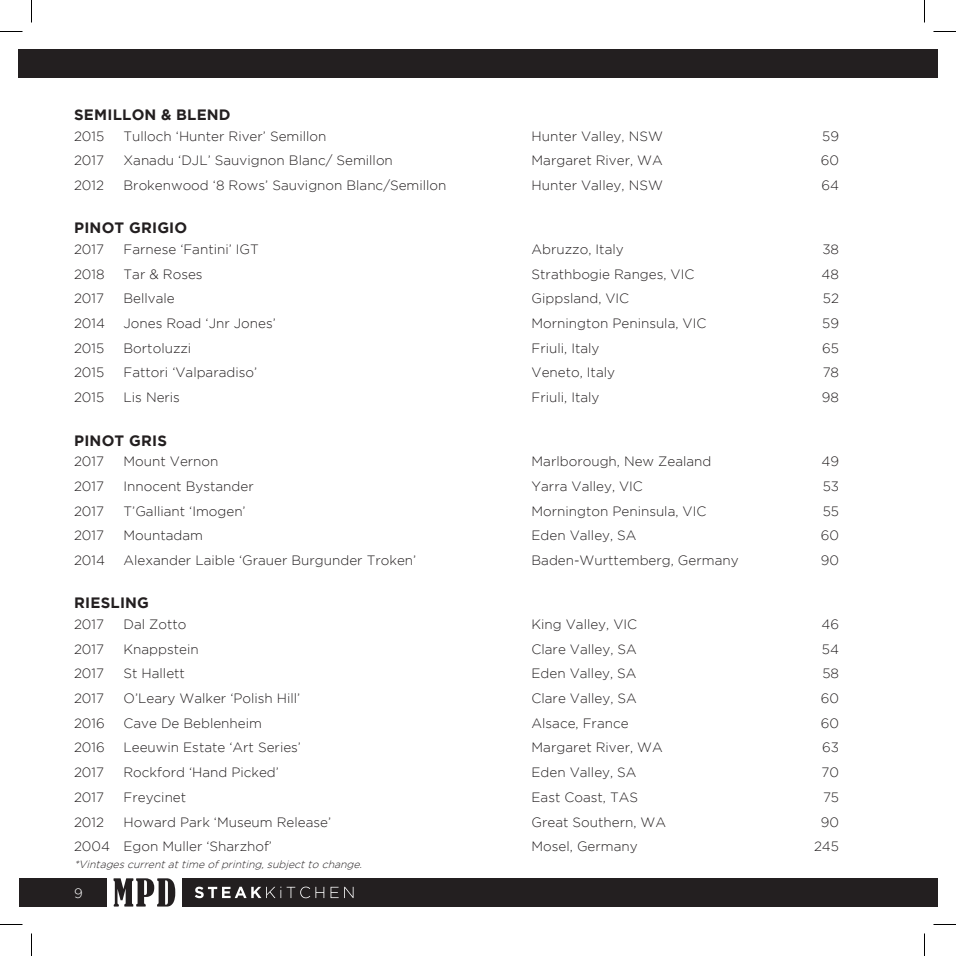
<style>
.page{position:relative;width:956px;height:956px;background:#fff}
.page>*{position:absolute;margin:0;border:0;box-sizing:border-box;transform-origin:0 0}
.t1{font:700 15px "Gotham";letter-spacing:.015em;color:#231f20}
.t2{font:300 13.5px "Gotham";color:#231f20}
.t3{font:300 13.5px "Gotham";color:#fff}
.t4{font:italic 300 10.5px "Gotham";color:#231f20}
</style>
<div class="page">
<div style="left:182px;top:878px;width:755px;height:28px;background:#231f20"></div>
<div style="left:19px;top:878px;width:87px;height:28px;background:#231f20"></div>
<svg style="left:195px;top:887px;width:86px;height:11px"></svg>
<svg style="left:287px;top:887px;width:37px;height:11px"></svg>
<svg style="left:331px;top:887px;width:23px;height:11px"></svg>
<div style="left:19px;top:49px;width:918px;height:28px;background:#231f20"></div>
<svg style="left:114px;top:878px;width:61px;height:28px"></svg>
<svg style="left:0;top:31px;width:22px;height:1px"></svg>
<svg style="left:933px;top:31px;width:23px;height:1px"></svg>
<svg style="left:0;top:924px;width:22px;height:1px"></svg>
<svg style="left:933px;top:924px;width:23px;height:1px"></svg>
<svg style="left:31px;top:0;width:1px;height:23px"></svg>
<svg style="left:31px;top:933px;width:1px;height:23px"></svg>
<svg style="left:924px;top:0;width:1px;height:23px"></svg>
<svg style="left:924px;top:933px;width:1px;height:23px"></svg>
<p class="t1" style="left:74px;top:105px;width:158px">SEMILLON &amp; BLEND</p>
<p class="t2" style="left:74px;top:127px;width:32px">2015</p>
<p class="t2" style="left:124px;top:127px;width:204px">Tulloch ‘Hunter River’ Semillon</p>
<p class="t2" style="left:532px;top:127px;width:133px">Hunter Valley, NSW</p>
<p class="t2" style="left:822px;top:127px;width:18px">59</p>
<p class="t2" style="left:74px;top:152px;width:31px">2017</p>
<p class="t2" style="left:124px;top:152px;width:271px">Xanadu ‘DJL’ Sauvignon Blanc/ Semillon</p>
<p class="t2" style="left:532px;top:152px;width:133px">Margaret River, WA</p>
<p class="t2" style="left:821px;top:152px;width:20px">60</p>
<p class="t2" style="left:74px;top:177px;width:32px">2012</p>
<p class="t2" style="left:124px;top:177px;width:324px">Brokenwood ‘8 Rows’ Sauvignon Blanc/Semillon</p>
<p class="t2" style="left:532px;top:177px;width:133px">Hunter Valley, NSW</p>
<p class="t2" style="left:821px;top:177px;width:19px">64</p>
<p class="t1" style="left:74px;top:218px;width:115px">PINOT GRIGIO</p>
<p class="t2" style="left:74px;top:241px;width:31px">2017</p>
<p class="t2" style="left:124px;top:241px;width:137px">Farnese ‘Fantini’ IGT</p>
<p class="t2" style="left:532px;top:241px;width:94px">Abruzzo, Italy</p>
<p class="t2" style="left:822px;top:241px;width:18px">38</p>
<p class="t2" style="left:74px;top:265px;width:32px">2018</p>
<p class="t2" style="left:124px;top:265px;width:81px">Tar &amp; Roses</p>
<p class="t2" style="left:532px;top:265px;width:164px">Strathbogie Ranges, VIC</p>
<p class="t2" style="left:822px;top:265px;width:19px">48</p>
<p class="t2" style="left:74px;top:290px;width:31px">2017</p>
<p class="t2" style="left:124px;top:290px;width:53px">Bellvale</p>
<p class="t2" style="left:532px;top:290px;width:99px">Gippsland, VIC</p>
<p class="t2" style="left:823px;top:290px;width:18px">52</p>
<p class="t2" style="left:74px;top:315px;width:33px">2014</p>
<p class="t2" style="left:124px;top:315px;width:154px">Jones Road ‘Jnr Jones’</p>
<p class="t2" style="left:532px;top:315px;width:176px">Mornington Peninsula, VIC</p>
<p class="t2" style="left:822px;top:315px;width:18px">59</p>
<p class="t2" style="left:74px;top:339px;width:32px">2015</p>
<p class="t2" style="left:124px;top:339px;width:69px">Bortoluzzi</p>
<p class="t2" style="left:532px;top:339px;width:69px">Friuli, Italy</p>
<p class="t2" style="left:822px;top:339px;width:18px">65</p>
<p class="t2" style="left:74px;top:364px;width:32px">2015</p>
<p class="t2" style="left:124px;top:364px;width:135px">Fattori ‘Valparadiso’</p>
<p class="t2" style="left:532px;top:364px;width:85px">Veneto, Italy</p>
<p class="t2" style="left:823px;top:364px;width:18px">78</p>
<p class="t2" style="left:74px;top:389px;width:32px">2015</p>
<p class="t2" style="left:124px;top:389px;width:58px">Lis Neris</p>
<p class="t2" style="left:532px;top:389px;width:69px">Friuli, Italy</p>
<p class="t2" style="left:822px;top:389px;width:19px">98</p>
<p class="t1" style="left:74px;top:430px;width:94px">PINOT GRIS</p>
<p class="t2" style="left:74px;top:453px;width:31px">2017</p>
<p class="t2" style="left:124px;top:453px;width:96px">Mount Vernon</p>
<p class="t2" style="left:532px;top:453px;width:181px">Marlborough, New Zealand</p>
<p class="t2" style="left:821px;top:453px;width:19px">49</p>
<p class="t2" style="left:74px;top:477px;width:31px">2017</p>
<p class="t2" style="left:124px;top:477px;width:132px">Innocent Bystander</p>
<p class="t2" style="left:532px;top:477px;width:113px">Yarra Valley, VIC</p>
<p class="t2" style="left:823px;top:477px;width:18px">53</p>
<p class="t2" style="left:74px;top:502px;width:31px">2017</p>
<p class="t2" style="left:124px;top:502px;width:124px">T’Galliant ‘Imogen’</p>
<p class="t2" style="left:532px;top:502px;width:176px">Mornington Peninsula, VIC</p>
<p class="t2" style="left:823px;top:502px;width:18px">55</p>
<p class="t2" style="left:74px;top:527px;width:31px">2017</p>
<p class="t2" style="left:124px;top:527px;width:81px">Mountadam</p>
<p class="t2" style="left:532px;top:527px;width:107px">Eden Valley, SA</p>
<p class="t2" style="left:821px;top:527px;width:20px">60</p>
<p class="t2" style="left:74px;top:552px;width:33px">2014</p>
<p class="t2" style="left:124px;top:552px;width:294px">Alexander Laible ‘Grauer Burgunder Troken’</p>
<p class="t2" style="left:532px;top:552px;width:209px">Baden-Wurttemberg, Germany</p>
<p class="t2" style="left:821px;top:552px;width:20px">90</p>
<p class="t1" style="left:74px;top:593px;width:76px">RIESLING</p>
<p class="t2" style="left:74px;top:616px;width:31px">2017</p>
<p class="t2" style="left:124px;top:616px;width:65px">Dal Zotto</p>
<p class="t2" style="left:532px;top:616px;width:107px">King Valley, VIC</p>
<p class="t2" style="left:821px;top:616px;width:19px">46</p>
<p class="t2" style="left:74px;top:640px;width:31px">2017</p>
<p class="t2" style="left:124px;top:640px;width:77px">Knappstein</p>
<p class="t2" style="left:532px;top:640px;width:107px">Clare Valley, SA</p>
<p class="t2" style="left:822px;top:640px;width:19px">54</p>
<p class="t2" style="left:74px;top:665px;width:31px">2017</p>
<p class="t2" style="left:124px;top:665px;width:63px">St Hallett</p>
<p class="t2" style="left:532px;top:665px;width:107px">Eden Valley, SA</p>
<p class="t2" style="left:822px;top:665px;width:18px">58</p>
<p class="t2" style="left:74px;top:690px;width:31px">2017</p>
<p class="t2" style="left:124px;top:690px;width:178px">O’Leary Walker ‘Polish Hill’</p>
<p class="t2" style="left:532px;top:690px;width:107px">Clare Valley, SA</p>
<p class="t2" style="left:821px;top:690px;width:20px">60</p>
<p class="t2" style="left:74px;top:714px;width:32px">2016</p>
<p class="t2" style="left:124px;top:714px;width:140px">Cave De Beblenheim</p>
<p class="t2" style="left:532px;top:714px;width:99px">Alsace, France</p>
<p class="t2" style="left:821px;top:714px;width:20px">60</p>
<p class="t2" style="left:74px;top:739px;width:32px">2016</p>
<p class="t2" style="left:124px;top:739px;width:179px">Leeuwin Estate ‘Art Series’</p>
<p class="t2" style="left:532px;top:739px;width:133px">Margaret River, WA</p>
<p class="t2" style="left:822px;top:739px;width:18px">63</p>
<p class="t2" style="left:74px;top:764px;width:31px">2017</p>
<p class="t2" style="left:124px;top:764px;width:157px">Rockford ‘Hand Picked’</p>
<p class="t2" style="left:532px;top:764px;width:107px">Eden Valley, SA</p>
<p class="t2" style="left:822px;top:764px;width:19px">70</p>
<p class="t2" style="left:74px;top:788px;width:31px">2017</p>
<p class="t2" style="left:124px;top:788px;width:64px">Freycinet</p>
<p class="t2" style="left:532px;top:788px;width:108px">East Coast, TAS</p>
<p class="t2" style="left:823px;top:788px;width:18px">75</p>
<p class="t2" style="left:74px;top:813px;width:32px">2012</p>
<p class="t2" style="left:124px;top:813px;width:209px">Howard Park ‘Museum Release’</p>
<p class="t2" style="left:532px;top:813px;width:136px">Great Southern, WA</p>
<p class="t2" style="left:821px;top:813px;width:20px">90</p>
<p class="t2" style="left:74px;top:838px;width:200px">2004 Egon Muller ‘Sharzhof’</p>
<p class="t2" style="left:532px;top:838px;width:108px">Mosel, Germany</p>
<p class="t2" style="left:814px;top:838px;width:27px">245</p>
<p class="t4" style="left:74px;top:858px;width:293px">*Vintagescurrentattimeofprinting,subjectto change.</p>
<p class="t3" style="left:74px;top:884px;width:10px">9</p>
</div>
